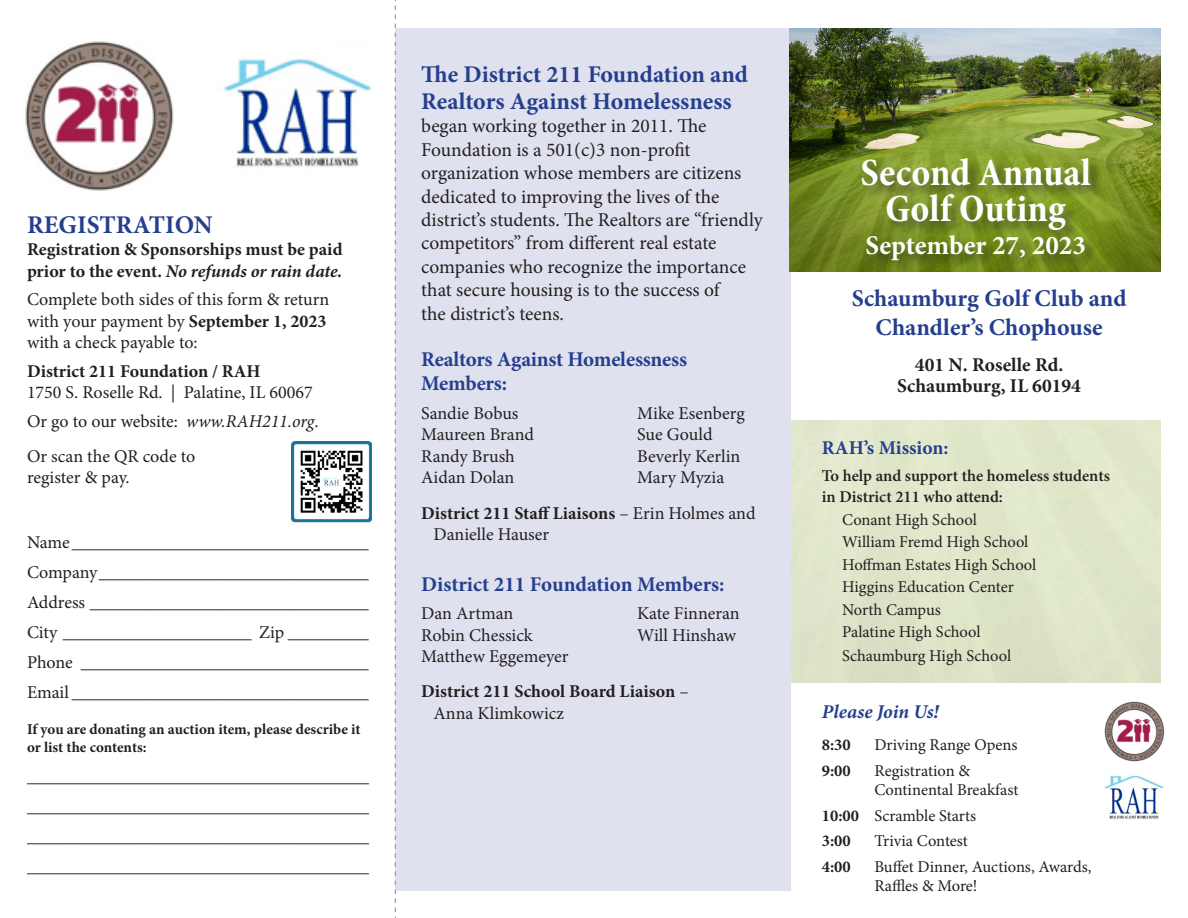
<style>
.page{position:relative;width:1188px;height:918px;background:#fff}
.page>*{position:absolute;margin:0;border:0;box-sizing:border-box;transform-origin:0 0}
.Headings{font:700 condensed 39px "Minion Pro";color:#fff}
.Headings-2{font:700 27px "Minion Pro";color:#fff}
.t1{font:700 25.5px "Minion Pro";color:#253f8e}
.Headings-3{font:700 24px/27px "Minion Pro";color:#253f8e}
.Body_Copy{font:700 24px/28.8px "Minion Pro";color:#253f8e;text-align:center}
.Headings-4{font:700 21px/24px "Minion Pro";letter-spacing:-.01em;color:#253f8e}
.Headings-5{font:19.5px/23.4px "Minion Pro";color:#231f20}
.Body_Copy-2{font:700 19.5px "Minion Pro";color:#231f20}
.t2{font:700 19.5px "Minion Pro";color:#253f8e}
.Headings-6{font:italic 700 19.5px "Minion Pro";color:#253f8e}
.Body_Copy-3{font:18px/21.6px "Minion Pro";color:#231f20}
.Body_Copy-4{font:700 18px/21.6px "Minion Pro";color:#231f20}
.t3{font:italic 700 18px "Minion Pro";letter-spacing:-.005em;color:#231f20}
.Body_Copy-5{font:16.5px/19.5px "Minion Pro";color:#231f20}
.t4{font:600 16.5px/21.6px "Minion Pro";color:#231f20}
.Body_Copy-6{font:700 16.5px "Minion Pro";color:#231f20}
.Body_Copy-7{font:700 15px/18px "Minion Pro";letter-spacing:-.005em;color:#231f20}
.s1{font-style:normal}
.s2{font-weight:700}
.s3{font-style:italic}
.s4{font-weight:400}
</style>
<div class="page">
<div style="left:395px;top:28px;width:395px;height:863px;background:#e0e1ee"></div>
<img style="left:25px;top:41px;width:149px;height:150px">
<img style="left:224px;top:58px;width:148px;height:109px">
<svg style="left:395px;top:0;width:1px;height:918px"></svg>
<img style="left:291px;top:442px;width:80px;height:81px">
<img style="left:789px;top:28px;width:372px;height:243px">
<div style="left:861px;top:158px;width:243px;height:116px;background:#231f20;opacity:.58"></div>
<img style="left:1104px;top:701px;width:60px;height:61px">
<img style="left:1104px;top:775px;width:60px;height:44px">
<p class="t1" style="left:27px;top:207px;width:187px">REGISTRATION</p>
<p class="Body_Copy-4" style="left:27px;top:238px;width:317px">Registration &amp; Sponsorships must be paid</p>
<p class="t3" style="left:27px;top:258px;width:317px"><span class="s1">prior to the event.</span> No refunds or rain date.</p>
<p class="Body_Copy-3" style="left:27px;top:289px;width:304px">Complete both sides of this form &amp; return with your payment by <span class="s2">September 1, 2023 </span>with a check payable to:</p>
<p class="Body_Copy-4" style="left:27px;top:360px;width:235px">District 211 Foundation / RAH</p>
<p class="Body_Copy-3" style="left:27px;top:382px;width:287px">1750 S. Roselle Rd. | Palatine, IL 60067</p>
<p class="Body_Copy-3" style="left:27px;top:410px;width:293px">Or go to our website: <span class="s3">www.RAH211.org</span>.</p>
<p class="Body_Copy-3" style="left:27px;top:445px;width:170px">Or scan the QR code to register &amp; pay.</p>
<p class="Body_Copy-3" style="left:27px;top:532px;width:343px">Name_________________________________</p>
<p class="Body_Copy-3" style="left:27px;top:562px;width:343px">Company______________________________</p>
<p class="Body_Copy-3" style="left:27px;top:592px;width:343px">Address _______________________________</p>
<p class="Body_Copy-3" style="left:27px;top:622px;width:343px">City _____________________ Zip _________</p>
<p class="Body_Copy-3" style="left:27px;top:652px;width:343px">Phone ________________________________</p>
<p class="Body_Copy-3" style="left:27px;top:682px;width:343px">Email _________________________________</p>
<p class="Body_Copy-7" style="left:27px;top:720px;width:335px">If you are donating an auction item, please describe it or list the contents:</p>
<p class="Body_Copy-3" style="left:27px;top:762px;width:343px;line-height:30px;text-align:justify">______________________________________ ______________________________________ ______________________________________ ______________________________________</p>
<p class="Headings-3" style="left:421px;top:60px;width:328px">The District 211 Foundation and<br>Realtors Against Homelessness</p>
<p class="Headings-5" style="left:421px;top:115px;width:343px">began working together in 2011. The Foundation is a 501(c)3 non-profit organization whose members are citizens dedicated to improving the lives of the district’s students. The Realtors are “friendly competitors” from different real estate companies who recognize the importance that secure housing is to the success of<br>the district’s teens.</p>
<p class="Headings-4" style="left:421px;top:347px;width:267px">Realtors Against Homelessness<br>Members:</p>
<p class="Body_Copy-3" style="left:421px;top:402px;width:99px">Sandie Bobus</p>
<p class="Body_Copy-3" style="left:637px;top:402px;width:109px">Mike Esenberg</p>
<p class="Body_Copy-3" style="left:421px;top:424px;width:114px">Maureen Brand</p>
<p class="Body_Copy-3" style="left:637px;top:424px;width:77px">Sue Gould</p>
<p class="Body_Copy-3" style="left:421px;top:445px;width:95px">Randy Brush</p>
<p class="Body_Copy-3" style="left:637px;top:445px;width:105px">Beverly Kerlin</p>
<p class="Body_Copy-3" style="left:421px;top:467px;width:95px">Aidan Dolan</p>
<p class="Body_Copy-3" style="left:637px;top:467px;width:89px">Mary Myzia</p>
<p class="Body_Copy-3" style="left:434px;top:502px;width:324px;text-indent:-12px"><span class="s2">District 211 Staff Liaisons</span> – Erin Holmes and<br>Danielle Hauser</p>
<p class="Headings-4" style="left:421px;top:572px;width:305px">District 211 Foundation Members:</p>
<p class="Body_Copy-3" style="left:421px;top:602px;width:94px">Dan Artman</p>
<p class="Body_Copy-3" style="left:637px;top:602px;width:104px">Kate Finneran</p>
<p class="Body_Copy-3" style="left:421px;top:624px;width:113px">Robin Chessick</p>
<p class="Body_Copy-3" style="left:637px;top:624px;width:101px">Will Hinshaw</p>
<p class="Body_Copy-3" style="left:421px;top:646px;width:149px">Matthew Eggemeyer</p>
<p class="Body_Copy-4" style="left:434px;top:680px;width:257px;text-indent:-12px">District 211 School Board Liaison <span class="s4">–<br>Anna Klimkowicz</span></p>
<p class="Headings" style="left:860px;top:146px;width:232px">Second Annual</p>
<p class="Headings" style="left:886px;top:182px;width:182px">Golf Outing</p>
<p class="Headings-2" style="left:865px;top:226px;width:222px">September 27, 2023</p>
<p class="Body_Copy" style="left:852px;top:284px;width:276px">Schaumburg Golf Club and<br>Chandler’s Chophouse</p>
<p class="Body_Copy-2" style="left:915px;top:351px;width:150px">401 N. Roselle Rd.</p>
<p class="Body_Copy-2" style="left:897px;top:372px;width:185px">Schaumburg, IL 60194</p>
<p class="t2" style="left:822px;top:434px;width:128px">RAH’s Mission:</p>
<p class="t4" style="left:822px;top:464px;width:290px">To help and support the homeless students in District 211 who attend:</p>
<p class="Body_Copy-5" style="left:842px;top:510px;width:136px">Conant High School</p>
<p class="Body_Copy-5" style="left:842px;top:532px;width:188px">William Fremd High School</p>
<p class="Body_Copy-5" style="left:842px;top:555px;width:196px">Hoffman Estates High School</p>
<p class="Body_Copy-5" style="left:842px;top:577px;width:173px">Higgins Education Center</p>
<p class="Body_Copy-5" style="left:842px;top:600px;width:100px">North Campus</p>
<p class="Body_Copy-5" style="left:842px;top:622px;width:140px">Palatine High School</p>
<p class="Body_Copy-5" style="left:842px;top:646px;width:171px">Schaumburg High School</p>
<p class="Headings-6" style="left:822px;top:698px;width:119px">Please Join Us!</p>
<p class="Body_Copy-6" style="left:822px;top:734px;width:30px">8:30</p>
<p class="Body_Copy-5" style="left:874px;top:735px;width:145px">Driving Range Opens</p>
<p class="Body_Copy-6" style="left:822px;top:759px;width:30px">9:00</p>
<p class="Body_Copy-5" style="left:874px;top:761px;width:145px">Registration &amp;<br>Continental Breakfast</p>
<p class="Body_Copy-5" style="left:822px;top:806px;width:156px"><span class="s2">10:00</span> Scramble Starts</p>
<p class="Body_Copy-6" style="left:822px;top:830px;width:30px">3:00</p>
<p class="Body_Copy-5" style="left:874px;top:831px;width:95px">Trivia Contest</p>
<p class="Body_Copy-6" style="left:822px;top:855px;width:30px">4:00</p>
<p class="Body_Copy-5" style="left:874px;top:857px;width:219px">Buffet Dinner, Auctions, Awards,<br>Raffles &amp; More!</p>
</div>
